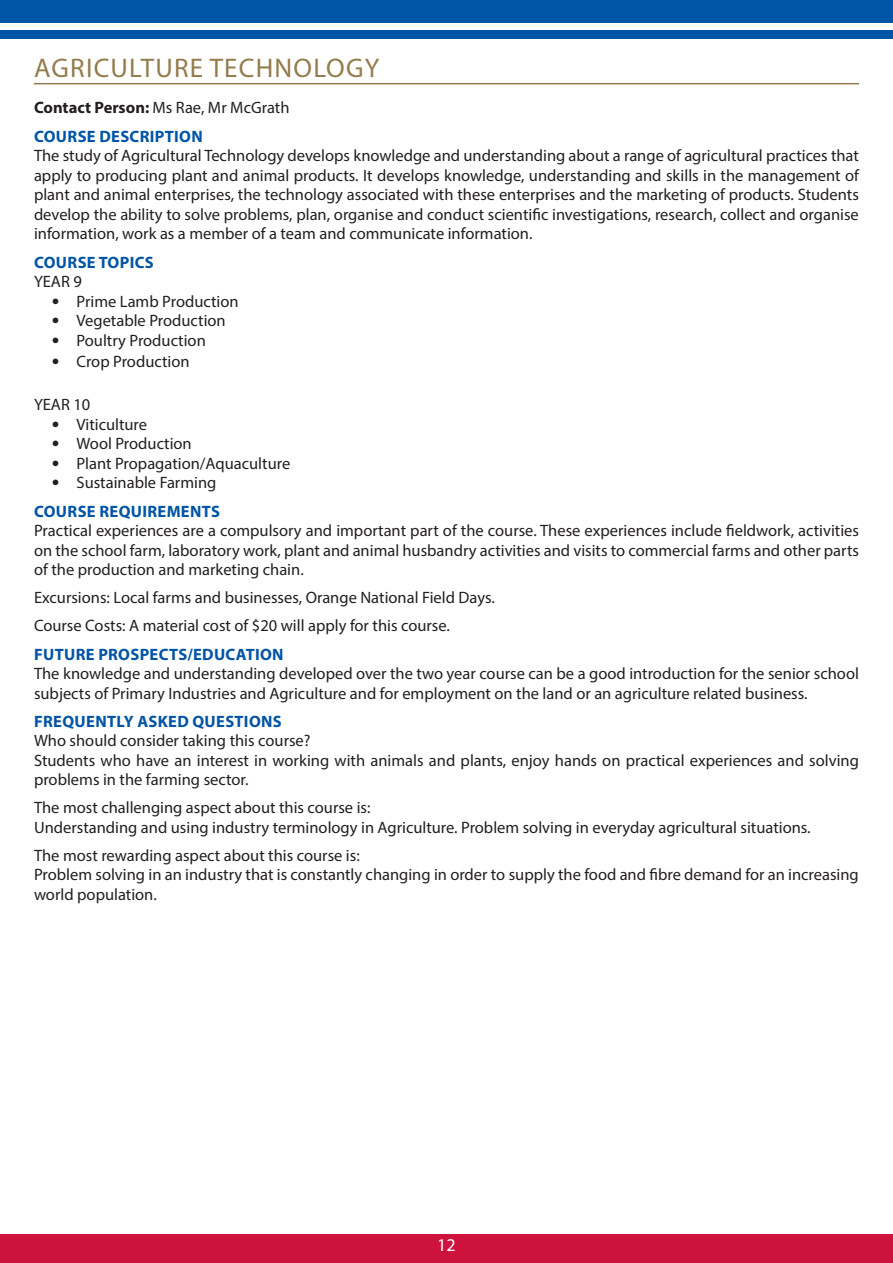
<style>
.page{position:relative;width:893px;height:1263px;background:#fff}
.page>*{position:absolute;margin:0;border:0;box-sizing:border-box;transform-origin:0 0}
.Heading_1{font:27px "Myriad Pro";letter-spacing:.045em;color:#937c4d}
.t1{font:18px "Myriad Pro";color:#fff}
.Paragraph_Body{font:16.5px/19.5px "Myriad Pro";color:#231f20}
.Paragrapaph_Semi_bol{font:16.5px "Myriad Pro";color:#231f20}
.Sub_Head_10{font:700 16.5px "Myriad Pro";letter-spacing:.02em;color:#0154a6}
.s1{font-weight:700}
.s2{font-family:"Calibri";font-size:18px}
</style>
<div class="page">
<div style="left:0;top:1234px;width:893px;height:29px;background:#cd123d"></div>
<div style="left:0;top:0;width:893px;height:22px;background:#0154a6"></div>
<div style="left:0;top:31px;width:893px;height:8px;background:#0154a6"></div>
<hr style="left:34px;top:83px;width:825px;height:1px;background:#937c4d">
<p class="Heading_1" style="left:34px;top:51px;width:347px">AGRICULTURE TECHNOLOGY</p>
<p class="Paragraph_Body" style="left:34px;top:98px;width:257px"><span class="s1">Contact Person:</span> Ms Rae, Mr McGrath</p>
<p class="Sub_Head_10" style="left:34px;top:125px;width:170px">COURSE DESCRIPTION</p>
<p class="Paragraph_Body" style="left:34px;top:146px;width:826px;text-align:justify">The study of Agricultural Technology develops knowledge and understanding about a range of agricultural practices that apply to producing plant and animal products. It develops knowledge, understanding and skills in the management of plant and animal enterprises, the technology associated with these enterprises and the marketing of products. Students develop the ability to solve problems, plan, organise and conduct scientific investigations, research, collect and organise information, work as a member of a team and communicate information.</p>
<p class="Sub_Head_10" style="left:34px;top:251px;width:121px">COURSE TOPICS</p>
<p class="Paragrapaph_Semi_bol" style="left:34px;top:271px;width:49px">YEAR 9</p>
<p class="Paragraph_Body" style="left:51px;top:291px;width:189px"><span class="s2">•</span> Prime Lamb Production</p>
<p class="Paragraph_Body" style="left:51px;top:311px;width:176px"><span class="s2">•</span> Vegetable Production</p>
<p class="Paragraph_Body" style="left:51px;top:330px;width:156px"><span class="s2">•</span> Poultry Production</p>
<p class="Paragraph_Body" style="left:51px;top:352px;width:140px"><span class="s2">•</span> Crop Production</p>
<p class="Paragrapaph_Semi_bol" style="left:34px;top:395px;width:58px">YEAR 10</p>
<p class="Paragraph_Body" style="left:51px;top:414px;width:98px"><span class="s2">•</span> Viticulture</p>
<p class="Paragraph_Body" style="left:51px;top:434px;width:142px"><span class="s2">•</span> Wool Production</p>
<p class="Paragraph_Body" style="left:51px;top:453px;width:241px"><span class="s2">•</span> Plant Propagation/Aquaculture</p>
<p class="Paragraph_Body" style="left:51px;top:473px;width:167px"><span class="s2">•</span> Sustainable Farming</p>
<p class="Sub_Head_10" style="left:34px;top:500px;width:187px">COURSE REQUIREMENTS</p>
<p class="Paragraph_Body" style="left:34px;top:521px;width:826px;text-align:justify">Practical experiences are a compulsory and important part of the course. These experiences include fieldwork, activities on the school farm, laboratory work, plant and animal husbandry activities and visits to commercial farms and other parts of the production and marketing chain.</p>
<p class="Paragraph_Body" style="left:34px;top:588px;width:462px">Excursions: Local farms and businesses, Orange National Field Days.</p>
<p class="Paragraph_Body" style="left:34px;top:616px;width:417px">Course Costs: A material cost of $20 will apply for this course.</p>
<p class="Sub_Head_10" style="left:34px;top:643px;width:251px">FUTURE PROSPECTS/EDUCATION</p>
<p class="Paragraph_Body" style="left:34px;top:663px;width:826px">The knowledge and understanding developed over the two year course can be a good introduction for the senior school subjects of Primary Industries and Agriculture and for employment on the land or an agriculture related business.</p>
<p class="Sub_Head_10" style="left:34px;top:711px;width:249px">FREQUENTLY ASKED QUESTIONS</p>
<p class="Paragrapaph_Semi_bol" style="left:34px;top:731px;width:278px">Who should consider taking this course?</p>
<p class="Paragraph_Body" style="left:34px;top:750px;width:826px">Students who have an interest in working with animals and plants, enjoy hands on practical experiences and solving problems in the farming sector.</p>
<p class="Paragrapaph_Semi_bol" style="left:34px;top:798px;width:338px">The most challenging aspect about this course is:</p>
<p class="Paragraph_Body" style="left:34px;top:817px;width:778px">Understanding and using industry terminology in Agriculture. Problem solving in everyday agricultural situations.</p>
<p class="Paragrapaph_Semi_bol" style="left:34px;top:845px;width:327px">The most rewarding aspect about this course is:</p>
<p class="Paragraph_Body" style="left:34px;top:865px;width:826px">Problem solving in an industry that is constantly changing in order to supply the food and fibre demand for an increasing world population.</p>
<p class="t1" style="left:437px;top:1233px;width:20px">12</p>
</div>
